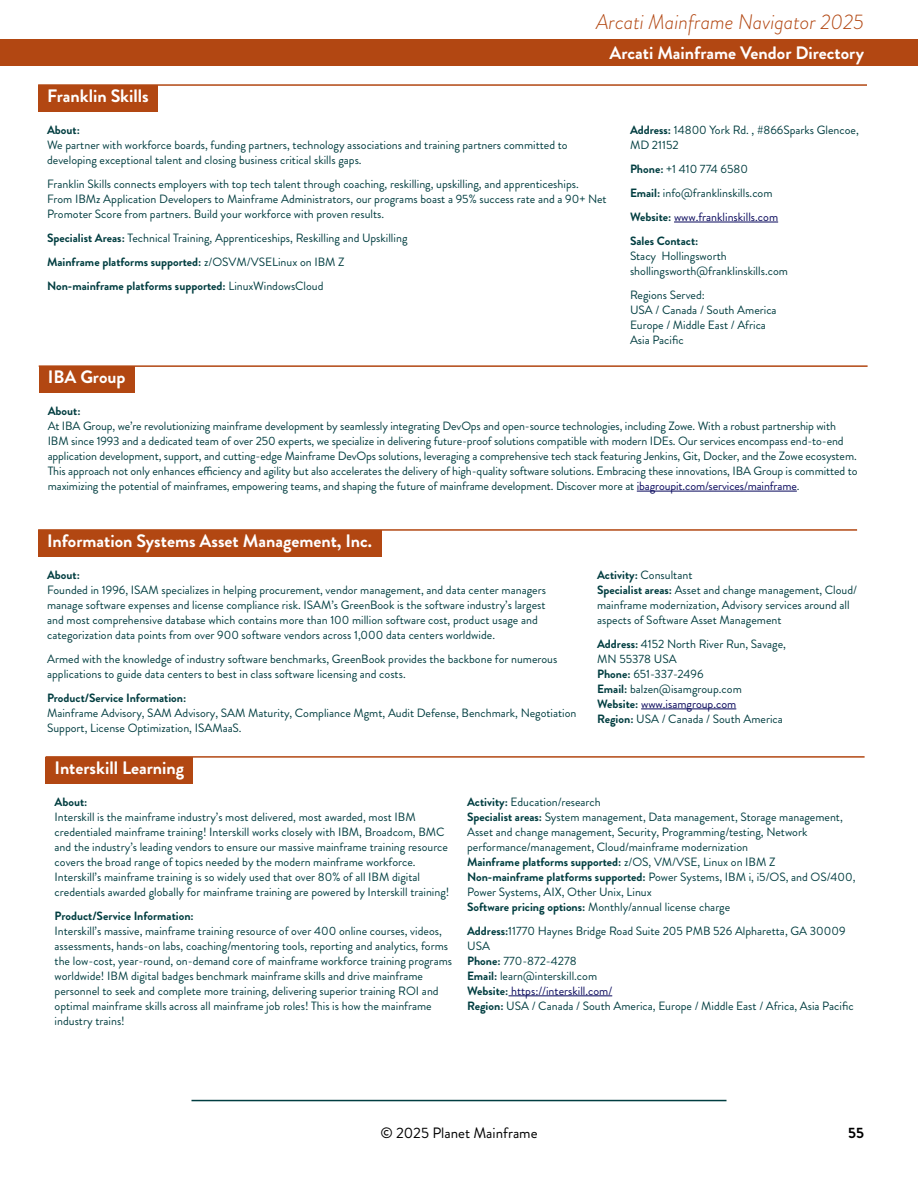
<style>
.page{position:relative;width:918px;height:1188px;background:#fff}
.page>*{position:absolute;margin:0;border:0;box-sizing:border-box;transform-origin:0 0}
.t1{font:italic 300 21px "Brandon Grotesque";color:#b24712}
.t2{font:700 18px "Brandon Grotesque";color:#fff}
.t3{font:15px "Brandon Grotesque";color:#000}
.t4{font:700 15px "Brandon Grotesque";color:#000}
.t5{font:12px/15px "Brandon Grotesque";color:#003d40}
.t6{font:700 12px "Brandon Grotesque";color:#003d40}
.s1{font-weight:700}
.s2{color:#08085c}
</style>
<div class="page">
<div style="left:0;top:39px;width:918px;height:27px;background:#b24712"></div>
<hr style="left:192px;top:1100px;width:535px;height:1px;background:#003d40">
<div style="left:38px;top:530px;width:343px;height:27px;background:#b24712"></div>
<hr style="left:38px;top:529px;width:819px;height:2px;background:#b24712">
<hr style="left:641px;top:709px;width:95px;height:1px;background:#08085c">
<div style="left:46px;top:757px;width:147px;height:27px;background:#b24712"></div>
<hr style="left:46px;top:756px;width:819px;height:2px;background:#b24712">
<hr style="left:508px;top:996px;width:104px;height:1px;background:#08085c">
<div style="left:39px;top:366px;width:96px;height:27px;background:#b24712"></div>
<hr style="left:39px;top:365px;width:829px;height:2px;background:#b24712">
<hr style="left:637px;top:491px;width:160px;height:1px;background:#08085c">
<div style="left:38px;top:85px;width:120px;height:27px;background:#b24712"></div>
<hr style="left:38px;top:84px;width:829px;height:2px;background:#b24712">
<hr style="left:674px;top:222px;width:104px;height:1px;background:#08085c">
<h1 class="t1" style="left:596px;top:8px;width:269px">Arcati Mainframe Navigator 2025</h1>
<h2 class="t2" style="left:610px;top:40px;width:256px">Arcati Mainframe Vendor Directory</h2>
<h2 class="t2" style="left:47px;top:84px;width:103px">Franklin Skills</h2>
<p class="t6" style="left:47px;top:121px;width:34px">About:</p>
<p class="t5" style="left:47px;top:137px;width:522px">We partner with workforce boards, funding partners, technology associations and training partners committed to developing exceptional talent and closing business critical skills gaps.</p>
<p class="t5" style="left:47px;top:176px;width:561px">Franklin Skills connects employers with top tech talent through coaching, reskilling, upskilling, and apprenticeships.<br>From IBMz Application Developers to Mainframe Administrators, our programs boast a 95% success rate and a 90+ Net<br>Promoter Score from partners. Build your workforce with proven results.</p>
<p class="t5" style="left:47px;top:226px;width:362px;line-height:24px"><span class="s1">Specialist Areas:</span> Technical Training, Apprenticeships, Reskilling and Upskilling<br><span class="s1">Mainframe platforms supported:</span> z/OSVM/VSELinux on IBM Z<br><span class="s1">Non-mainframe platforms supported:</span> LinuxWindowsCloud</p>
<p class="t5" style="left:630px;top:122px;width:230px"><span class="s1">Address:</span> 14800 York Rd. , #866Sparks Glencoe,<br>MD 21152</p>
<p class="t5" style="left:630px;top:157px;width:150px;line-height:24px"><span class="s1">Phone:</span> +1 410 774 6580<br><span class="s1">Email:</span> info@franklinskills.com<br><span class="s1">Website:</span> <span class="s2">www.franklinskills.com<br></span><span class="s1">Sales Contact:</span></p>
<p class="t5" style="left:630px;top:248px;width:159px">Stacy Hollingsworth shollingsworth@franklinskills.com</p>
<p class="t5" style="left:630px;top:287px;width:148px">Regions Served:<br>USA / Canada / South America<br>Europe / Middle East / Africa<br>Asia Pacific</p>
<h2 class="t2" style="left:48px;top:365px;width:79px">IBA Group</h2>
<p class="t6" style="left:48px;top:402px;width:34px">About:</p>
<p class="t5" style="left:48px;top:418px;width:811px">At IBA Group, we’re revolutionizing mainframe development by seamlessly integrating DevOps and open-source technologies, including Zowe. With a robust partnership with IBM since 1993 and a dedicated team of over 250 experts, we specialize in delivering future-proof solutions compatible with modern IDEs. Our services encompass end-to-end application development, support, and cutting-edge Mainframe DevOps solutions, leveraging a comprehensive tech stack featuring Jenkins, Git, Docker, and the Zowe ecosystem.<br>This approach not only enhances efficiency and agility but also accelerates the delivery of high-quality software solutions. Embracing these innovations, IBA Group is committed to maximizing the potential of mainframes, empowering teams, and shaping the future of mainframe development. Discover more at <span class="s2">ibagroupit.com/services/mainframe</span>.</p>
<h2 class="t2" style="left:47px;top:528px;width:327px">Information Systems Asset Management, Inc.</h2>
<p class="t6" style="left:47px;top:566px;width:34px">About:</p>
<p class="t5" style="left:47px;top:582px;width:500px">Founded in 1996, ISAM specializes in helping procurement, vendor management, and data center managers manage software expenses and license compliance risk. ISAM’s GreenBook is the software industry’s largest and most comprehensive database which contains more than 100 million software cost, product usage and categorization data points from over 900 software vendors across 1,000 data centers worldwide.</p>
<p class="t5" style="left:47px;top:651px;width:512px">Armed with the knowledge of industry software benchmarks, GreenBook provides the backbone for numerous applications to guide data centers to best in class software licensing and costs.</p>
<p class="t6" style="left:47px;top:689px;width:141px">Product/Service Information:</p>
<p class="t5" style="left:47px;top:705px;width:531px">Mainframe Advisory, SAM Advisory, SAM Maturity, Compliance Mgmt, Audit Defense, Benchmark, Negotiation<br>Support, License Optimization, ISAMaaS.</p>
<p class="t5" style="left:597px;top:567px;width:261px"><span class="s1">Activity:</span> Consultant<br><span class="s1">Specialist areas:</span> Asset and change management, Cloud/ mainframe modernization, Advisory services around all aspects of Software Asset Management</p>
<p class="t5" style="left:597px;top:636px;width:190px"><span class="s1">Address:</span> 4152 North River Run, Savage,<br>MN 55378 USA<br><span class="s1">Phone:</span> 651-337-2496<br><span class="s1">Email:</span> balzen@isamgroup.com<br><span class="s1">Website:</span> <span class="s2">www.isamgroup.com<br></span><span class="s1">Region:</span> USA / Canada / South America</p>
<h2 class="t2" style="left:55px;top:755px;width:131px">Interskill Learning</h2>
<p class="t6" style="left:55px;top:793px;width:34px">About:</p>
<p class="t5" style="left:55px;top:809px;width:396px">Interskill is the mainframe industry’s most delivered, most awarded, most IBM credentialed mainframe training! Interskill works closely with IBM, Broadcom, BMC and the industry’s leading vendors to ensure our massive mainframe training resource covers the broad range of topics needed by the modern mainframe workforce.<br>Interskill’s mainframe training is so widely used that over 80% of all IBM digital credentials awarded globally for mainframe training are powered by Interskill training!</p>
<p class="t6" style="left:55px;top:907px;width:141px">Product/Service Information:</p>
<p class="t5" style="left:55px;top:923px;width:399px">Interskill’s massive, mainframe training resource of over 400 online courses, videos, assessments, hands-on labs, coaching/mentoring tools, reporting and analytics, forms the low-cost, year-round, on-demand core of mainframe workforce training programs worldwide! IBM digital badges benchmark mainframe skills and drive mainframe personnel to seek and complete more training, delivering superior training ROI and optimal mainframe skills across all mainframe job roles! This is how the mainframe industry trains!</p>
<p class="t5" style="left:467px;top:794px;width:390px"><span class="s1">Activity:</span> Education/research<br><span class="s1">Specialist areas:</span> System management, Data management, Storage management, Asset and change management, Security, Programming/testing, Network performance/management, Cloud/mainframe modernization<br><span class="s1">Mainframe platforms supported:</span> z/OS, VM/VSE, Linux on IBM Z<br><span class="s1">Non-mainframe platforms supported:</span> Power Systems, IBM i, i5/OS, and OS/400, Power Systems, AIX, Other Unix, Linux<br><span class="s1">Software pricing options:</span> Monthly/annual license charge</p>
<p class="t5" style="left:467px;top:923px;width:388px"><span class="s1">Address:</span>11770 Haynes Bridge Road Suite 205 PMB 526 Alpharetta, GA 30009<br>USA<br><span class="s1">Phone:</span> 770-872-4278<br><span class="s1">Email:</span> learn@interskill.com<br><span class="s1">Website:</span> <span class="s2">https://interskill.com/<br></span><span class="s1">Region:</span> USA / Canada / South America, Europe / Middle East / Africa, Asia Pacific</p>
<p class="t3" style="left:380px;top:1123px;width:159px">© 2025 Planet Mainframe</p>
<p class="t4" style="left:848px;top:1123px;width:17px">55</p>
</div>
